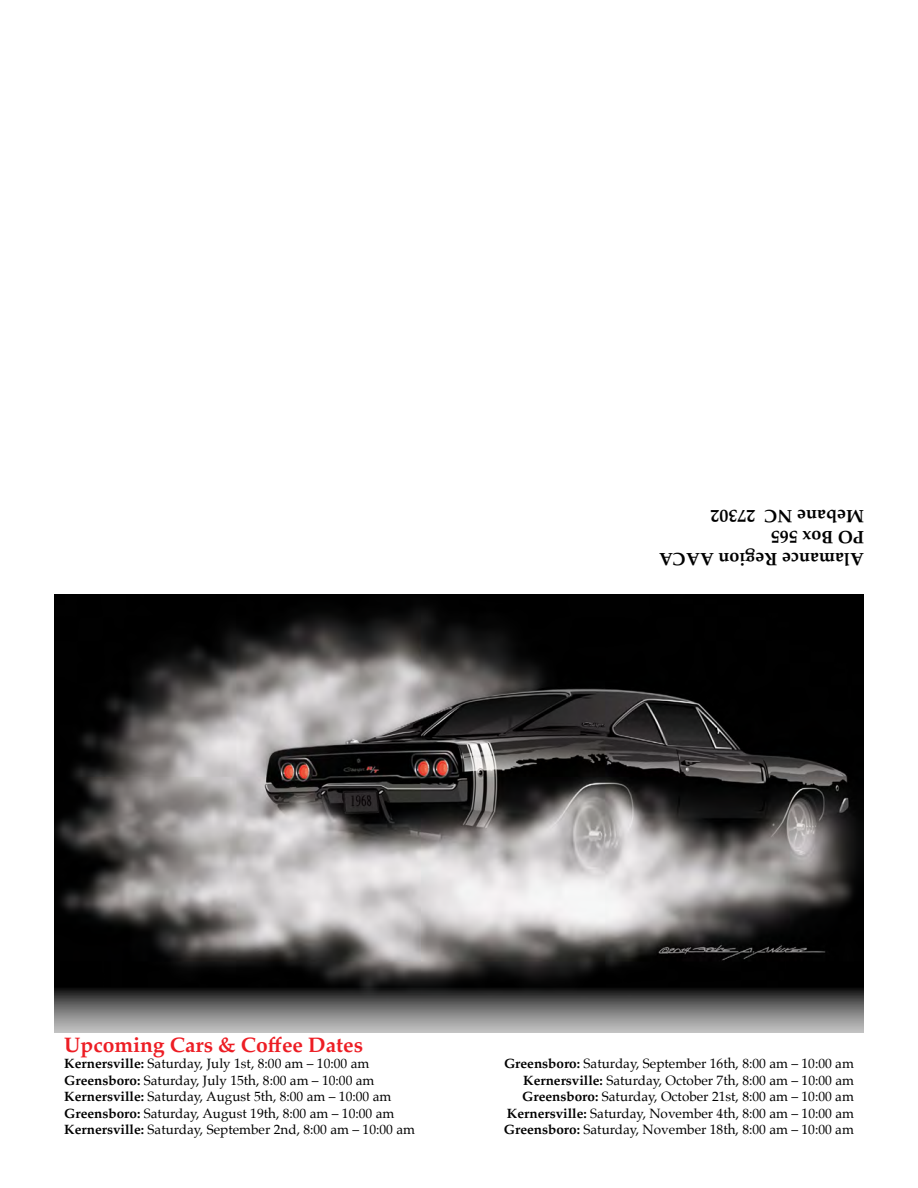
<style>
.page{position:relative;width:918px;height:1188px;background:#fff}
.page>*{position:absolute;margin:0;border:0;box-sizing:border-box;transform-origin:0 0}
.t1{font:700 21px "Palatino";color:#ed1d24}
.t2{font:700 18px/21.6px "Palatino";color:#000}
.t3{font:13.5px/16.5px "Palatino";color:#000}
.s1{font-weight:700}
</style>
<div class="page">
<img style="left:54px;top:594px;width:810px;height:392px">
<svg style="left:54px;top:986px;width:810px;height:47px"></svg>
<svg style="left:62px;top:924px;width:304px;height:109px"></svg>
<h2 class="t2" style="left:864px;top:570px;width:207px;rotate:-180deg">Alamance Region AACA<br>PO Box 565<br>Mebane NC 27302</h2>
<h1 class="t1" style="left:64px;top:1027px;width:300px">Upcoming Cars &amp; Coffee Dates</h1>
<p class="t3" style="left:64px;top:1056px;width:352px"><span class="s1">Kernersville:</span> Saturday, July 1st, 8:00 am – 10:00 am <span class="s1">Greensboro:</span> Saturday, July 15th, 8:00 am – 10:00 am <span class="s1">Kernersville:</span> Saturday, August 5th, 8:00 am – 10:00 am <span class="s1">Greensboro:</span> Saturday, August 19th, 8:00 am – 10:00 am <span class="s1">Kernersville:</span> Saturday, September 2nd, 8:00 am – 10:00 am</p>
<p class="t3" style="left:504px;top:1055px;width:352px;text-align:right"><span class="s1">Greensboro:</span> Saturday, September 16th, 8:00 am – 10:00 am <span class="s1">Kernersville:</span> Saturday, October 7th, 8:00 am – 10:00 am <span class="s1">Greensboro:</span> Saturday, October 21st, 8:00 am – 10:00 am <span class="s1">Kernersville:</span> Saturday, November 4th, 8:00 am – 10:00 am <span class="s1">Greensboro:</span> Saturday, November 18th, 8:00 am – 10:00 am</p>
</div>
